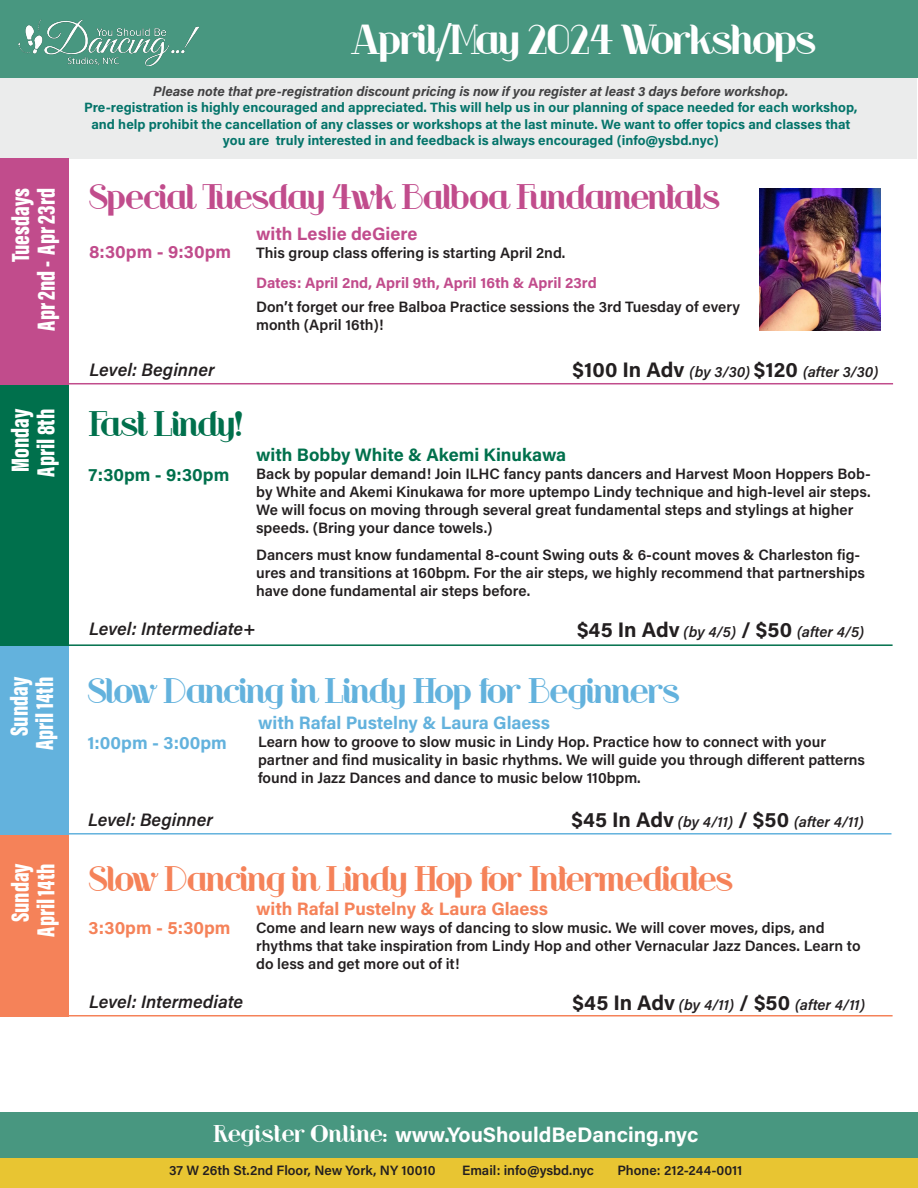
<style>
.page{position:relative;width:918px;height:1188px;background:#fff}
.page>*{position:absolute;margin:0;border:0;box-sizing:border-box;transform-origin:0 0}
.t1{font:39px "Riot Squad";color:#fff}
.t2{font:33px "Riot Squad";letter-spacing:-.01em;color:#f58259}
.t3{font:33px "Riot Squad";color:#c14c8c}
.t4{font:33px "Riot Squad";color:#63b2dd}
.t5{font:33px "Riot Squad";color:#00704c}
.t6{font:900 25.5px "Acumin Pro Extra Cond";color:#fff}
.t7{font:700 21px "Acumin Pro";color:#fff}
.t8{font:italic 600 18px "Acumin Pro";color:#231f20}
.t9{font:700 18px "Acumin Pro";color:#63b2dd}
.t10{font:700 18px "Acumin Pro";color:#f58259}
.t11{font:700 18px "Acumin Pro";color:#00704c}
.t12{font:700 18px "Acumin Pro";color:#c14c8c}
.t13{font:600 15px/18px "Acumin Pro";color:#231f20}
.t14{font:italic 600 15px "Acumin Pro";color:#231f20}
.t15{font:700 15px "Acumin Pro";color:#c14c8c}
.t16{font:700 13.5px "Acumin Pro";color:#04746a}
.t17{font:italic 700 13.5px "Acumin Pro";color:#414142}
.t18{font:600 13.5px "Acumin Pro";color:#231f20}
.s1{font-weight:700;font-style:normal;font-size:21px}
.s2{font-family:"Riot Squad NF";font-weight:400;font-size:22.5px}
</style>
<div class="page">
<hr style="left:39px;top:644px;width:854px;height:2px;background:#00704c">
<div style="left:1px;top:78px;width:916px;height:80px;background:#ebecec"></div>
<div style="left:0;top:1158px;width:918px;height:30px;background:#e8c532"></div>
<div style="left:0;top:1112px;width:918px;height:46px;background:#489780"></div>
<div style="left:0;top:0;width:918px;height:78px;background:#489780"></div>
<img style="left:18px;top:20px;width:181px;height:46px">
<div style="left:0;top:384px;width:68px;height:262px;background:#00704c"></div>
<div style="left:0;top:646px;width:68px;height:189px;background:#63b2dd"></div>
<hr style="left:38px;top:833px;width:854px;height:2px;background:#63b2dd">
<div style="left:0;top:158px;width:68px;height:226px;background:#c14c8c"></div>
<hr style="left:39px;top:383px;width:854px;height:1px;background:#c14c8c">
<img style="left:759px;top:188px;width:122px;height:142px">
<div style="left:0;top:835px;width:68px;height:182px;background:#f58259"></div>
<hr style="left:39px;top:1015px;width:854px;height:2px;background:#f58259">
<p class="t6" style="left:5px;top:262px;width:76px;rotate:-90deg">Tuesdays</p>
<p class="t6" style="left:31px;top:331px;width:144px;rotate:-90deg">Apr 2nd - Apr 23rd</p>
<p class="t6" style="left:5px;top:472px;width:65px;rotate:-90deg">Monday</p>
<p class="t6" style="left:30px;top:477px;width:69px;rotate:-90deg">April 8th</p>
<p class="t6" style="left:4px;top:736px;width:61px;rotate:-90deg">Sunday</p>
<p class="t6" style="left:29px;top:750px;width:75px;rotate:-90deg">April 14th</p>
<p class="t6" style="left:5px;top:922px;width:61px;rotate:-90deg">Sunday</p>
<p class="t6" style="left:30px;top:937px;width:75px;rotate:-90deg">April 14th</p>
<p class="t1" style="left:351px;top:18px;width:467px">April/May 2024 Workshops</p>
<p class="t17" style="left:153px;top:82px;width:637px">Please note that pre-registration discount pricing is now if you register at least 3 days before workshop.</p>
<p class="t16" style="left:84px;top:98px;width:775px">Pre-registration is highly encouraged and appreciated. This will help us in our planning of space needed for each workshop,</p>
<p class="t16" style="left:91px;top:115px;width:761px">and help prohibit the cancellation of any classes or workshops at the last minute. We want to offer topics and classes that</p>
<p class="t16" style="left:223px;top:131px;width:497px">you are truly interested in and feedback is always encouraged (info@ysbd.nyc)</p>
<p class="t3" style="left:90px;top:179px;width:632px">Special Tuesday 4wk Balboa Fundamentals</p>
<p class="t12" style="left:89px;top:239px;width:144px">8:30pm - 9:30pm</p>
<p class="t12" style="left:256px;top:221px;width:163px">with Leslie deGiere</p>
<p class="t13" style="left:256px;top:243px;width:311px">This group class offering is starting April 2nd.</p>
<p class="t15" style="left:256px;top:272px;width:342px">Dates: April 2nd, April 9th, April 16th &amp; April 23rd</p>
<p class="t13" style="left:256px;top:297px;width:486px">Don’t forget our free Balboa Practice sessions the 3rd Tuesday of every month (April 16th)!</p>
<p class="t8" style="left:90px;top:357px;width:127px">Level: Beginner</p>
<p class="t14" style="left:573px;top:361px;width:307px"><span class="s1">$100 In Adv</span> (by 3/30) <span class="s1">$120</span> (after 3/30)</p>
<p class="t5" style="left:89px;top:406px;width:155px">Fast Lindy!</p>
<p class="t11" style="left:89px;top:462px;width:142px">7:30pm - 9:30pm</p>
<p class="t11" style="left:256px;top:442px;width:311px">with Bobby White &amp; Akemi Kinukawa</p>
<p class="t13" style="left:256px;top:464px;width:616px">Back by popular demand! Join ILHC fancy pants dancers and Harvest Moon Hoppers Bob&shy;by White and Akemi Kinukawa for more uptempo Lindy technique and high-level air steps.<br>We will focus on moving through several great fundamental steps and stylings at higher speeds. (Bring your dance towels.)</p>
<p class="t13" style="left:256px;top:545px;width:610px">Dancers must know fundamental 8-count Swing outs &amp; 6-count moves &amp; Charleston fig&shy;ures and transitions at 160bpm. For the air steps, we highly recommend that partnerships have done fundamental air steps before.</p>
<p class="t8" style="left:89px;top:616px;width:168px">Level: Intermediate+</p>
<p class="t14" style="left:577px;top:621px;width:289px"><span class="s1">$45 In Adv</span> (by 4/5) <span class="s1">/ $50</span> (after 4/5)</p>
<p class="t4" style="left:88px;top:672px;width:594px">Slow Dancing in Lindy Hop for Beginners</p>
<p class="t9" style="left:87px;top:730px;width:141px">1:00pm - 3:00pm</p>
<p class="t8" style="left:88px;top:807px;width:127px">Level: Beginner</p>
<p class="t9" style="left:258px;top:710px;width:294px">with Rafal Pustelny &amp; Laura Glaess</p>
<p class="t13" style="left:258px;top:732px;width:608px">Learn how to groove to slow music in Lindy Hop. Practice how to connect with your partner and find musicality in basic rhythms. We will guide you through different patterns found in Jazz Dances and dance to music below 110bpm.</p>
<p class="t14" style="left:571px;top:811px;width:294px"><span class="s1">$45 In Adv</span> (by 4/11) <span class="s1">/ $50</span> (after 4/11)</p>
<p class="t2" style="left:89px;top:860px;width:646px">Slow Dancing in Lindy Hop for Intermediates</p>
<p class="t10" style="left:89px;top:915px;width:143px">3:30pm - 5:30pm</p>
<p class="t10" style="left:256px;top:896px;width:294px">with Rafal Pustelny &amp; Laura Glaess</p>
<p class="t13" style="left:256px;top:918px;width:606px">Come and learn new ways of dancing to slow music. We will cover moves, dips, and rhythms that take inspiration from Lindy Hop and other Vernacular Jazz Dances. Learn to do less and get more out of it!</p>
<p class="t8" style="left:89px;top:989px;width:156px">Level: Intermediate</p>
<p class="t14" style="left:573px;top:995px;width:294px"><span class="s1">$45 In Adv</span> (by 4/11) <span class="s1">/ $50</span> (after 4/11)</p>
<p class="t7" style="left:213px;top:1119px;width:487px"><span class="s2">Register Online:</span> www.YouShouldBeDancing.nyc</p>
<p class="t18" style="left:169px;top:1161px;width:268px">37 W 26th St.2nd Floor, New York, NY 10010</p>
<p class="t18" style="left:462px;top:1161px;width:133px">Email: info@ysbd.nyc</p>
<p class="t18" style="left:617px;top:1161px;width:127px">Phone: 212-244-0011</p>
</div>
